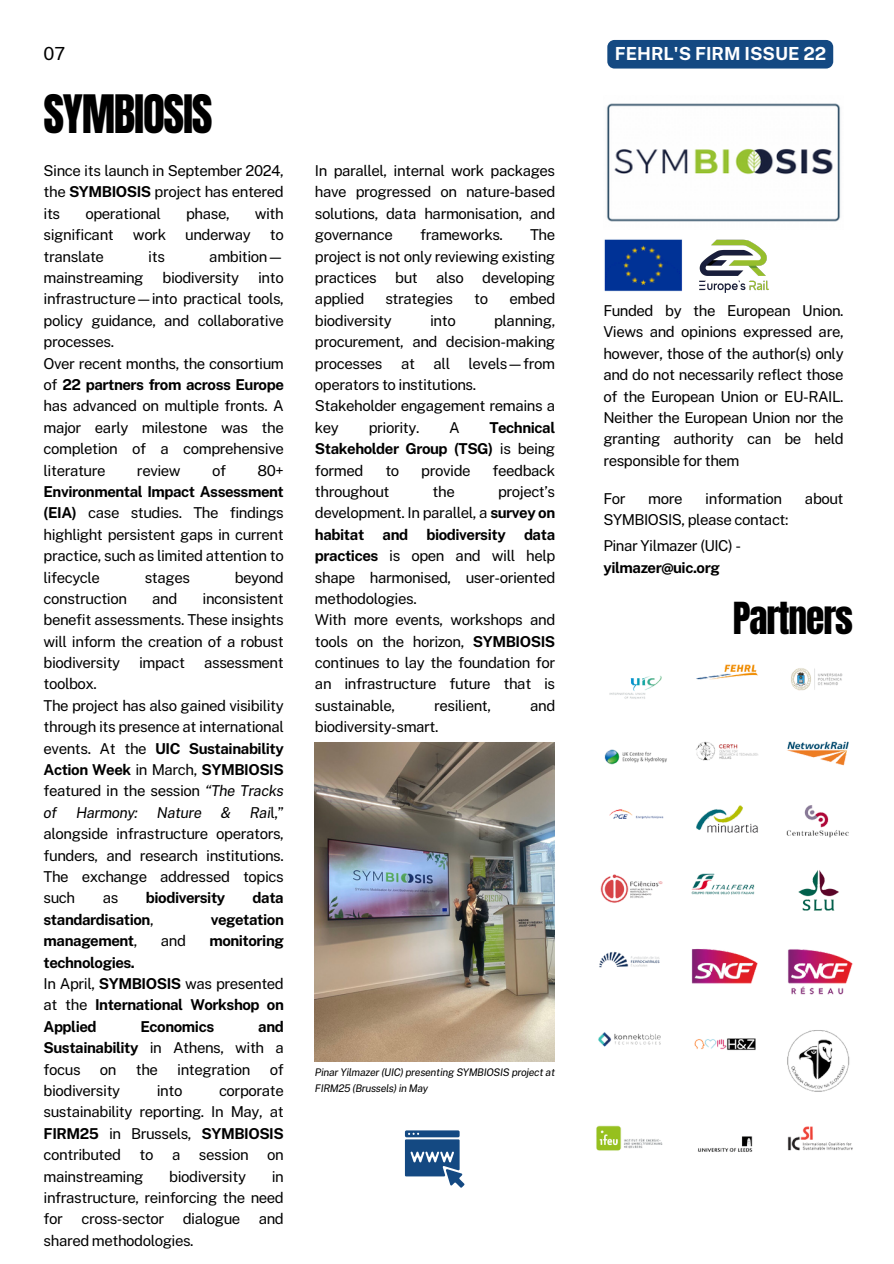
<style>
.page{position:relative;width:894px;height:1264px;background:#fff}
.page>*{position:absolute;margin:0;border:0;box-sizing:border-box;transform-origin:0 0}
.t1{font:45px "Anton";letter-spacing:-.03em;color:#000}
.t2{font:37.5px "Anton";letter-spacing:-.03em;color:#000}
.t3{font:700 18px "Public Sans";color:#fff}
.t4{font:18px "Public Sans";color:#000}
.t5{font:15px/21.5px "Public Sans";letter-spacing:-.03em;color:#000;text-align:justify}
.t6{font:700 15px/21.5px "Public Sans";letter-spacing:-.03em;color:#000}
.t7{font:italic 15px "Public Sans";letter-spacing:-.03em;color:#000}
.t8{font:italic 10.5px/15.8px "Public Sans";letter-spacing:-.03em;color:#000}
.s1{font-weight:700}
.s2{font-weight:400}
.s3{font-style:italic}
</style>
<div class="page">
<svg style="left:405px;top:1130px;width:59px;height:57px"></svg>
<img style="left:606px;top:103px;width:235px;height:119px">
<img style="left:604px;top:664px;width:245px;height:174px">
<img style="left:596px;top:948px;width:257px;height:204px">
<img style="left:604px;top:239px;width:78px;height:53px">
<img style="left:315px;top:742px;width:239px;height:319px">
<img style="left:699px;top:239px;width:70px;height:54px">
<div style="left:607px;top:40px;width:226px;height:29px;background:#144982"></div>
<img style="left:600px;top:873px;width:155px;height:30px">
<img style="left:798px;top:870px;width:41px;height:41px">
<p class="t4" style="left:44px;top:43px;width:23px">07</p>
<p class="t3" style="left:614px;top:43px;width:213px">FEHRL'S FIRM ISSUE 22</p>
<h1 class="t1" style="left:44px;top:82px;width:170px">SYMBIOSIS</h1>
<p class="t5" style="left:44px;top:160px;width:242px">Since its launch in September 2024, the <span class="s1">SYMBIOSIS</span> project has entered its</p>
<p class="t5" style="left:315px;top:160px;width:242px">In parallel, internal work packages have progressed on nature-based solutions, data harmonisation, and governance</p>
<p class="t5" style="left:85px;top:203px;width:77px">operational</p>
<p class="t5" style="left:186px;top:203px;width:45px">phase,</p>
<p class="t5" style="left:255px;top:203px;width:31px">with</p>
<p class="t5" style="left:44px;top:224px;width:72px">significant</p>
<p class="t5" style="left:133px;top:224px;width:35px">work</p>
<p class="t5" style="left:185px;top:224px;width:67px">underway</p>
<p class="t5" style="left:270px;top:224px;width:16px">to</p>
<p class="t5" style="left:44px;top:245px;width:62px">translate</p>
<p class="t5" style="left:148px;top:245px;width:18px">its</p>
<p class="t5" style="left:209px;top:245px;width:76px">ambition—</p>
<p class="t5" style="left:44px;top:267px;width:101px">mainstreaming</p>
<p class="t5" style="left:162px;top:267px;width:78px">biodiversity</p>
<p class="t5" style="left:315px;top:224px;width:242px;text-indent:215px">The project is not only reviewing existing practices but also developing applied</p>
<p class="t5" style="left:420px;top:224px;width:84px">frameworks.</p>
<p class="t5" style="left:44px;top:267px;width:242px;text-align:left;text-indent:214px">into infrastructure—into practical tools, policy guidance, and collaborative processes.<br>Over recent months, the consortium of <span class="s1">22 partners from across Europe </span>has advanced on multiple fronts. A major early milestone was the completion of a comprehensive literature</p>
<p class="t5" style="left:385px;top:288px;width:69px">strategies</p>
<p class="t5" style="left:474px;top:288px;width:16px">to</p>
<p class="t5" style="left:509px;top:288px;width:47px">embed</p>
<p class="t5" style="left:315px;top:309px;width:78px">biodiversity</p>
<p class="t5" style="left:430px;top:309px;width:27px">into</p>
<p class="t5" style="left:603px;top:300px;width:242px">Funded by the European Union.<br>Views and opinions expressed are, however, those of the author(s) only and do not necessarily reflect those of the European Union or EU-RAIL.<br>Neither the European Union nor the granting authority can be held responsible for them</p>
<p class="t5" style="left:315px;top:309px;width:242px;text-align:left;text-indent:179px">planning, procurement, and decision-making processes at all levels—from operators to institutions.<br>Stakeholder engagement remains a key</p>
<p class="t6" style="left:315px;top:416px;width:242px;text-align:justify;text-indent:174px">Technical Stakeholder Group (TSG) <span class="s2">is being formed</span></p>
<p class="t5" style="left:368px;top:416px;width:52px">priority.</p>
<p class="t5" style="left:449px;top:416px;width:12px">A</p>
<p class="t5" style="left:385px;top:459px;width:16px">to</p>
<p class="t5" style="left:421px;top:459px;width:51px">provide</p>
<p class="t5" style="left:492px;top:459px;width:64px">feedback</p>
<p class="t5" style="left:315px;top:481px;width:76px">throughout</p>
<p class="t5" style="left:432px;top:481px;width:24px">the</p>
<p class="t5" style="left:137px;top:459px;width:45px">review</p>
<p class="t5" style="left:212px;top:459px;width:16px">of</p>
<p class="t5" style="left:257px;top:459px;width:28px">80+</p>
<p class="t5" style="left:44px;top:481px;width:242px"><span class="s1">Environmental Impact Assessment (EIA)</span> case studies. The findings highlight persistent gaps in current practice, such as limited attention to lifecycle</p>
<p class="t5" style="left:315px;top:481px;width:242px;text-align:left;text-indent:183px">project’s development. In parallel, a <span class="s1">survey on habitat and biodiversity data practices</span> is open and will help shape harmonised, user-oriented methodologies.<br>With more events, workshops and tools on the horizon, <span class="s1">SYMBIOSIS </span>continues to lay the foundation for an infrastructure future that is sustainable,</p>
<p class="t5" style="left:603px;top:488px;width:24px">For</p>
<p class="t5" style="left:648px;top:488px;width:36px">more</p>
<p class="t5" style="left:705px;top:488px;width:78px">information</p>
<p class="t5" style="left:804px;top:488px;width:40px">about</p>
<p class="t5" style="left:603px;top:507px;width:187px;line-height:25.7px">SYMBIOSIS, please contact:<br>Pinar Yilmazer (UIC) -</p>
<p class="t6" style="left:603px;top:556px;width:118px">yilmazer@uic.org</p>
<p class="t5" style="left:145px;top:566px;width:47px">stages</p>
<p class="t5" style="left:235px;top:566px;width:51px">beyond</p>
<p class="t5" style="left:44px;top:587px;width:85px">construction</p>
<p class="t5" style="left:152px;top:587px;width:27px">and</p>
<p class="t5" style="left:44px;top:587px;width:242px;text-indent:159px">inconsistent benefit assessments. These insights will inform the creation of a robust biodiversity</p>
<h2 class="t2" style="left:732px;top:591px;width:122px">Partners</h2>
<p class="t5" style="left:139px;top:652px;width:48px">impact</p>
<p class="t5" style="left:204px;top:652px;width:81px">assessment</p>
<p class="t5" style="left:44px;top:673px;width:242px;text-align:left">toolbox.<br>The project has also gained visibility through its presence at international events. At the <span class="s1">UIC Sustainability<br>Action Week</span> in March, <span class="s1">SYMBIOSIS </span>featured in the session <span class="s3">“The Tracks of</span></p>
<p class="t5" style="left:434px;top:694px;width:58px">resilient,</p>
<p class="t5" style="left:530px;top:694px;width:27px">and</p>
<p class="t5" style="left:315px;top:716px;width:125px">biodiversity-smart.</p>
<p class="t5" style="left:44px;top:801px;width:242px;text-indent:206px"><span class="s3">Rai</span>l,” alongside infrastructure operators, funders, and research institutions.<br>The exchange addressed topics such</p>
<p class="t7" style="left:76px;top:803px;width:63px">Harmony:</p>
<p class="t7" style="left:157px;top:803px;width:46px">Nature</p>
<p class="t7" style="left:221px;top:803px;width:12px">&amp;</p>
<p class="t5" style="left:103px;top:887px;width:17px">as</p>
<p class="t6" style="left:146px;top:887px;width:81px">biodiversity</p>
<p class="t6" style="left:252px;top:887px;width:33px">data</p>
<p class="t6" style="left:44px;top:908px;width:112px">standardisation<span class="s2">,</span></p>
<p class="t6" style="left:211px;top:908px;width:75px">vegetation</p>
<p class="t6" style="left:44px;top:930px;width:95px">management<span class="s2">,</span></p>
<p class="t5" style="left:161px;top:930px;width:27px">and</p>
<p class="t6" style="left:209px;top:930px;width:76px">monitoring</p>
<p class="t6" style="left:44px;top:951px;width:242px">technologies.<br><span class="s2">In April,</span> SYMBIOSIS <span class="s2">was presented at the</span> International Workshop on<br>Applied</p>
<p class="t5" style="left:44px;top:1015px;width:242px;text-indent:214px"><span class="s1">and Sustainability</span> in Athens, with a focus</p>
<p class="t6" style="left:140px;top:1015px;width:75px">Economics</p>
<p class="t5" style="left:100px;top:1058px;width:18px">on</p>
<p class="t5" style="left:136px;top:1058px;width:24px">the</p>
<p class="t5" style="left:177px;top:1058px;width:75px">integration</p>
<p class="t5" style="left:270px;top:1058px;width:16px">of</p>
<p class="t5" style="left:44px;top:1079px;width:78px">biodiversity</p>
<p class="t5" style="left:157px;top:1079px;width:27px">into</p>
<p class="t8" style="left:315px;top:1064px;width:241px">Pinar Yilmazer (UIC) presenting SYMBIOSIS project at<br>FIRM25 (Brussels) in May</p>
<p class="t5" style="left:44px;top:1079px;width:242px;text-indent:175px">corporate sustainability reporting. In May, at <span class="s1">FIRM25</span> in Brussels, <span class="s1">SYMBIOSIS </span>contributed to a session on mainstreaming</p>
<p class="t5" style="left:169px;top:1165px;width:78px">biodiversity</p>
<p class="t5" style="left:44px;top:1165px;width:242px;text-indent:228px">in infrastructure, reinforcing the need for cross-sector dialogue and shared methodologies.</p>
</div>
